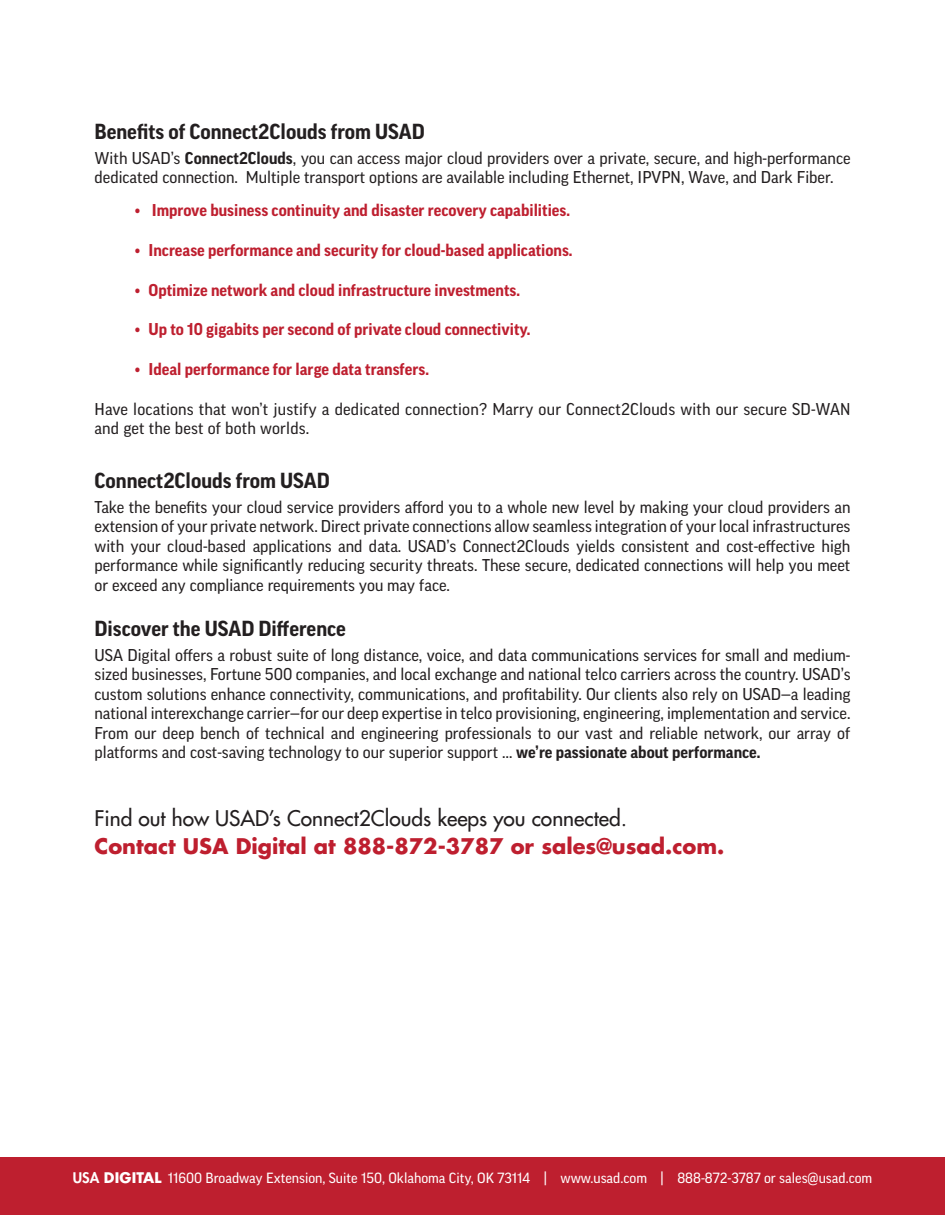
<style>
.page{position:relative;width:945px;height:1215px;background:#fff}
.page>*{position:absolute;margin:0;border:0;box-sizing:border-box;transform-origin:0 0}
.t1{font:700 21px/28.5px "Futura Std";color:#be1f2f}
.t2{font:700 21px "Good OT";color:#231f20}
.t3{font:16.5px/19.5px "Good OT";color:#231f20}
.t4{font:700 16.5px "Good OT";color:#be1f2f}
.t5{font:14.25px "Good OT";color:#fff}
.s1{font-weight:700}
.s2{font-weight:500;color:#231f20}
.s3{font-weight:400;color:#231f20}
.s4{font-family:"Futura Std";font-weight:800}
.s5{font-family:"Futura Std";font-weight:700}
</style>
<div class="page">
<div style="left:0;top:1157px;width:945px;height:58px;background:#be1f2f"></div>
<p class="t2" style="left:94px;top:120px;width:332px">Benefits of Connect2Clouds from USAD</p>
<p class="t3" style="left:94px;top:148px;width:758px">With USAD’s <span class="s1">Connect2Clouds</span>, you can access major cloud providers over a private, secure, and high-performance dedicated connection. Multiple transport options are available including Ethernet, IPVPN, Wave, and Dark Fiber.</p>
<p class="t4" style="left:135px;top:201px;width:437px">• Improve business continuity and disaster recovery capabilities.</p>
<p class="t4" style="left:135px;top:241px;width:439px">• Increase performance and security for cloud-based applications.</p>
<p class="t4" style="left:135px;top:281px;width:387px">• Optimize network and cloud infrastructure investments.</p>
<p class="t4" style="left:135px;top:320px;width:397px">• Up to 10 gigabits per second of private cloud connectivity.</p>
<p class="t4" style="left:135px;top:360px;width:295px">• Ideal performance for large data transfers.</p>
<p class="t3" style="left:94px;top:399px;width:758px">Have locations that won’t justify a dedicated connection? Marry our Connect2Clouds with our secure SD-WAN and get the best of both worlds.</p>
<p class="t2" style="left:94px;top:469px;width:237px">Connect2Clouds from USAD</p>
<p class="t3" style="left:94px;top:497px;width:758px;text-align:justify">Take the benefits your cloud service providers afford you to a whole new level by making your cloud providers an extension of your private network. Direct private connections allow seamless integration of your local infrastructures with your cloud-based applications and data. USAD’s Connect2Clouds yields consistent and cost-effective high performance while significantly reducing security threats. These secure, dedicated connections will help you meet or exceed any compliance requirements you may face.</p>
<p class="t2" style="left:94px;top:617px;width:253px">Discover the USAD Difference</p>
<p class="t3" style="left:94px;top:645px;width:758px;text-align:justify">USA Digital offers a robust suite of long distance, voice, and data communications services for small and medium&shy;sized businesses, Fortune 500 companies, and local exchange and national telco carriers across the country. USAD’s custom solutions enhance connectivity, communications, and profitability. Our clients also rely on USAD—a leading national interexchange carrier—for our deep expertise in telco provisioning, engineering, implementation and service.<br>From our deep bench of technical and engineering professionals to our vast and reliable network, our array of platforms and cost-saving technology to our superior support … <span class="s1">we’re passionate about performance.</span></p>
<p class="t1" style="left:94px;top:803px;width:631px"><span class="s2">Find out how USAD’s Connect2Clouds keeps you connected</span><span class="s3">.<br></span>Contact USA Digital at 888-872-3787 or sales@usad.com.</p>
<p class="t5" style="left:73px;top:1170px;width:801px"><span class="s4">USA</span> <span class="s5">DIGITAL</span> 11600 Broadway Extension, Suite 150, Oklahoma City, OK 73114 | www.usad.com | 888-872-3787 or sales@usad.com</p>
</div>
